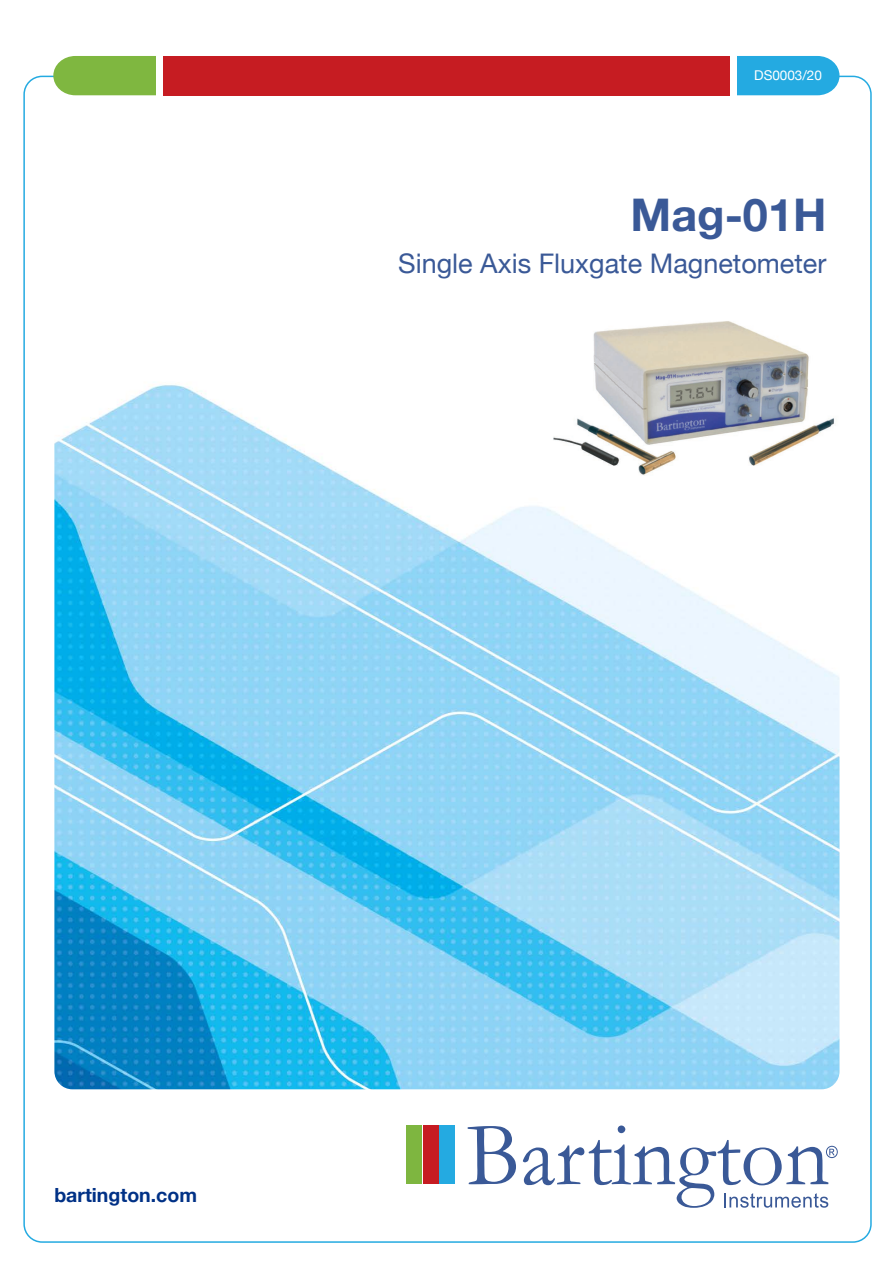
<style>
.page{position:relative;width:893px;height:1263px;background:#fff}
.page>*{position:absolute;margin:0;border:0;box-sizing:border-box;transform-origin:0 0}
.t1{font:700 45px "Helvetica Neue";color:#3a5997}
.t2{font:27px "Helvetica Neue";color:#3a5997}
.t3{font:700 19.5px "Helvetica Neue";color:#003186}
.t4{font:13.5px "Helvetica Neue";color:#fff}
</style>
<div class="page">
<div style="left:163px;top:56px;width:567px;height:39px;background:#c61c22"></div>
<div style="left:53px;top:56px;width:103px;height:39px;background:#7fb740"></div>
<div style="left:737px;top:56px;width:102px;height:39px;background:#24aae1"></div>
<svg style="left:468px;top:1126px;width:48px;height:58px"></svg>
<svg style="left:523px;top:1125px;width:315px;height:83px"></svg>
<div style="left:407px;top:1125px;width:15px;height:59px;background:#7eb640"></div>
<div style="left:423px;top:1125px;width:15px;height:59px;background:#c61c22"></div>
<div style="left:440px;top:1125px;width:15px;height:59px;background:#24aae1"></div>
<img style="left:54px;top:385px;width:785px;height:704px">
<img style="left:545px;top:321px;width:294px;height:178px">
<p class="t4" style="left:754px;top:66px;width:69px">DS0003/20</p>
<p class="t1" style="left:630px;top:180px;width:197px">Mag-01H</p>
<p class="t2" style="left:398px;top:244px;width:430px">Single Axis Fluxgate Magnetometer</p>
<p class="t3" style="left:54px;top:1180px;width:144px">bartington.com</p>
</div>
